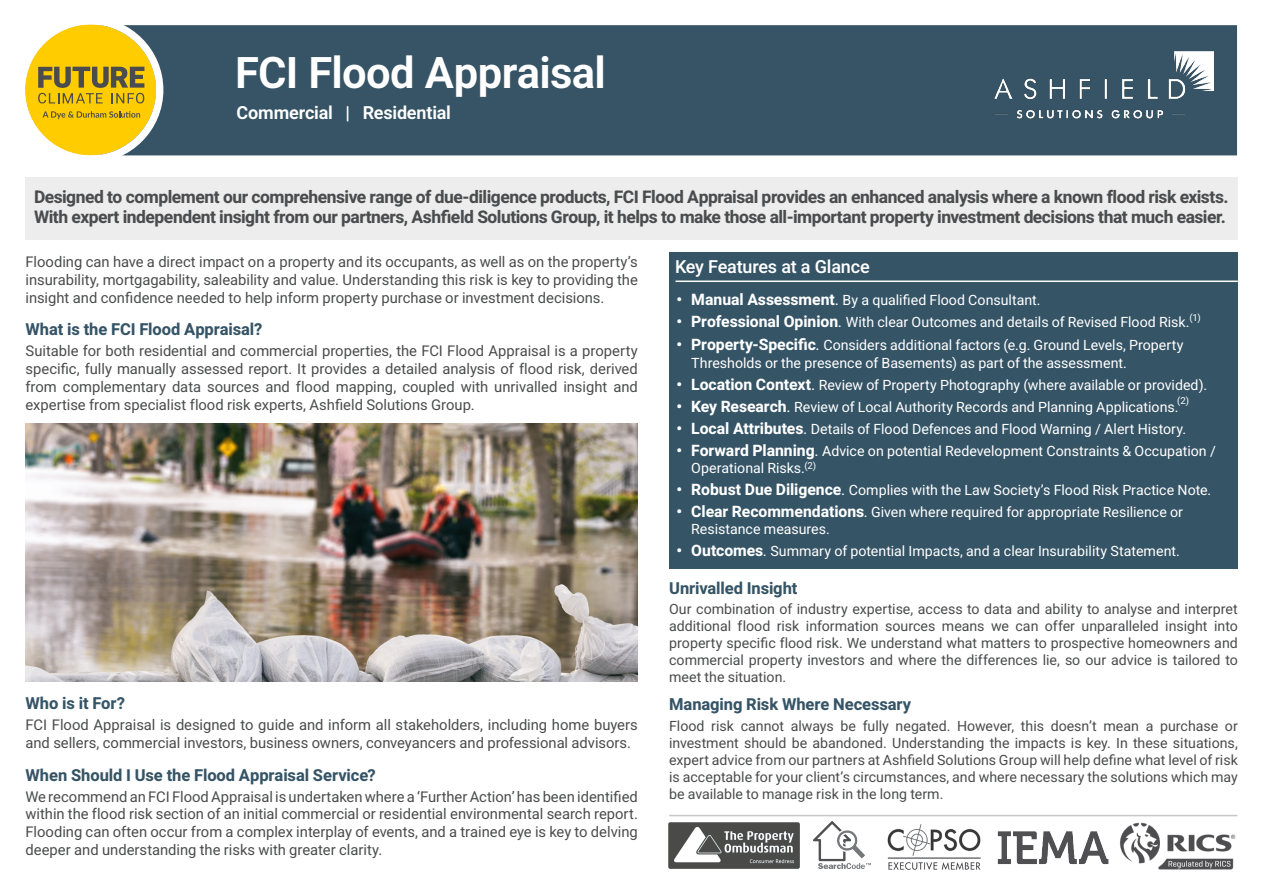
<style>
.page{position:relative;width:1263px;height:893px;background:#fff}
.page>*{position:absolute;margin:0;border:0;box-sizing:border-box;transform-origin:0 0}
.Page_Head_Line{font:600 43.5px "Heebo";letter-spacing:-.015em;color:#fff}
.Page_Intro_Copy{font:600 18px "Heebo";letter-spacing:-.01em;color:#fff}
.Sub_Head_01{font:500 18px "Heebo";letter-spacing:-.01em;color:#fff}
.Page_Intro_Copy-2{font:700 17.4px/20.9px "Heebo";letter-spacing:-.03em;color:#4b4c4d}
.Sub_Head_01-2{font:700 16.5px "Heebo";letter-spacing:-.005em;color:#355466}
.Body_Copy{font:14.85px/17.9px "Heebo";color:#4b4c4d;text-align:justify}
.t1{font:14.1px/17px "Heebo";color:#fff}
.Body_Copy-2{font:14.1px/17px "Heebo";color:#4b4c4d;text-align:justify}
.Body_Copy-3{font:9.6px "Heebo";color:#fff}
.s1{font-weight:700;font-size:15.75px}
.s2{font-size:15.75px}
.s3{font-size:15px}
</style>
<div class="page">
<div style="left:669px;top:252px;width:568px;height:317px;background:#355466"></div>
<hr style="left:675px;top:281px;width:563px;height:1px;background:#fff">
<div style="left:163px;top:25px;width:1074px;height:130px;background:#365465"></div>
<svg style="left:25px;top:24px;width:138px;height:132px"></svg>
<img style="left:26px;top:423px;width:612px;height:259px">
<img style="left:1120px;top:822px;width:116px;height:48px">
<img style="left:669px;top:823px;width:130px;height:45px">
<img style="left:814px;top:822px;width:56px;height:46px">
<img style="left:887px;top:825px;width:94px;height:45px">
<img style="left:997px;top:831px;width:112px;height:33px">
<hr style="left:669px;top:815px;width:568px;height:1px;background:#c6c7c9">
<div style="left:26px;top:177px;width:1212px;height:63px;background:#ededed"></div>
<img style="left:991px;top:50px;width:225px;height:68px">
<p class="Page_Head_Line" style="left:235px;top:43px;width:372px">FCI Flood Appraisal</p>
<p class="Page_Intro_Copy" style="left:236px;top:100px;width:216px">Commercial | Residential</p>
<p class="Page_Intro_Copy-2" style="left:34px;top:186px;width:1196px">Designed to complement our comprehensive range of due-diligence products, FCI Flood Appraisal provides an enhanced analysis where a known flood risk exists.<br>With expert independent insight from our partners, Ashfield Solutions Group, it helps to make those all-important property investment decisions that much easier.</p>
<p class="Body_Copy" style="left:26px;top:253px;width:614px">Flooding can have a direct impact on a property and its occupants, as well as on the property’s insurability, mortgagability, saleability and value. Understanding this risk is key to providing the insight and confidence needed to help inform property purchase or investment decisions.</p>
<p class="Sub_Head_01-2" style="left:26px;top:317px;width:238px">What is the FCI Flood Appraisal?</p>
<p class="Body_Copy" style="left:26px;top:342px;width:614px">Suitable for both residential and commercial properties, the FCI Flood Appraisal is a property specific, fully manually assessed report. It provides a detailed analysis of flood risk, derived from complementary data sources and flood mapping, coupled with unrivalled insight and expertise from specialist flood risk experts, Ashfield Solutions Group.</p>
<p class="Sub_Head_01-2" style="left:26px;top:692px;width:101px">Who is it For?</p>
<p class="Body_Copy" style="left:26px;top:716px;width:614px">FCI Flood Appraisal is designed to guide and inform all stakeholders, including home buyers and sellers, commercial investors, business owners, conveyancers and professional advisors.</p>
<p class="Sub_Head_01-2" style="left:26px;top:763px;width:352px">When Should I Use the Flood Appraisal Service?</p>
<p class="Body_Copy" style="left:26px;top:787px;width:614px">We recommend an FCI Flood Appraisal is undertaken where a ‘Further Action’ has been identified within the flood risk section of an initial commercial or residential environmental search report.<br>Flooding can often occur from a complex interplay of events, and a trained eye is key to delving deeper and understanding the risks with greater clarity.</p>
<p class="Sub_Head_01" style="left:675px;top:254px;width:196px">Key Features at a Glance</p>
<p class="t1" style="left:676px;top:292px;width:366px"><span class="s1">• Manual Assessment</span><span class="s2">.</span> By a qualified Flood Consultant.</p>
<p class="t1" style="left:676px;top:314px;width:515px"><span class="s1">• Professional Opinion</span><span class="s2">.</span> With clear Outcomes and details of Revised Flood Risk.</p>
<p class="t1" style="left:691px;top:335px;width:494px;line-height:18px;text-indent:-15px"><span class="s1">• Property-Specific</span><span class="s2">.</span> Considers additional factors (e.g. Ground Levels, Property<br>Thresholds or the presence of Basements) as part of the assessment.</p>
<p class="t1" style="left:676px;top:376px;width:532px"><span class="s1">• Location Context</span><span class="s2">.</span> Review of Property Photography (where available or provided).</p>
<p class="t1" style="left:676px;top:398px;width:503px"><span class="s1">• Key Research</span><span class="s2">.</span> Review of Local Authority Records and Planning Applications.</p>
<p class="t1" style="left:676px;top:420px;width:511px"><span class="s1">• Local Attributes</span><span class="s2">.</span> Details of Flood Defences and Flood Warning / Alert History.</p>
<p class="t1" style="left:691px;top:442px;width:526px;text-indent:-15px"><span class="s1">• Forward Planning</span><span class="s2">.</span> Advice on potential Redevelopment Constraints &amp; Occupation /<br>Operational Risks.</p>
<p class="t1" style="left:676px;top:481px;width:536px"><span class="s1">• Robust Due Diligence</span><span class="s2">.</span> Complies with the Law Society’s Flood Risk Practice Note.</p>
<p class="t1" style="left:691px;top:504px;width:493px;text-indent:-15px"><span class="s1">• Clear Recommendations</span><span class="s3">.</span> Given where required for appropriate Resilience or<br>Resistance measures.</p>
<p class="t1" style="left:676px;top:543px;width:505px"><span class="s1">• Outcomes</span><span class="s3">.</span> Summary of potential Impacts, and a clear Insurability Statement.</p>
<p class="Body_Copy-3" style="left:1189px;top:311px;width:13px">(1)</p>
<p class="Body_Copy-3" style="left:1177px;top:394px;width:13px">(2)</p>
<p class="Body_Copy-3" style="left:804px;top:459px;width:13px">(2)</p>
<p class="Sub_Head_01-2" style="left:669px;top:577px;width:130px">Unrivalled Insight</p>
<p class="Body_Copy-2" style="left:669px;top:601px;width:570px">Our combination of industry expertise, access to data and ability to analyse and interpret additional flood risk information sources means we can offer unparalleled insight into property specific flood risk. We understand what matters to prospective homeowners and commercial property investors and where the differences lie, so our advice is tailored to meet the situation.</p>
<p class="Sub_Head_01-2" style="left:669px;top:693px;width:244px">Managing Risk Where Necessary</p>
<p class="Body_Copy-2" style="left:669px;top:717px;width:570px">Flood risk cannot always be fully negated. However, this doesn’t mean a purchase or investment should be abandoned. Understanding the impacts is key. In these situations, expert advice from our partners at Ashfield Solutions Group will help define what level of risk is acceptable for your client’s circumstances, and where necessary the solutions which may be available to manage risk in the long term.</p>
</div>
